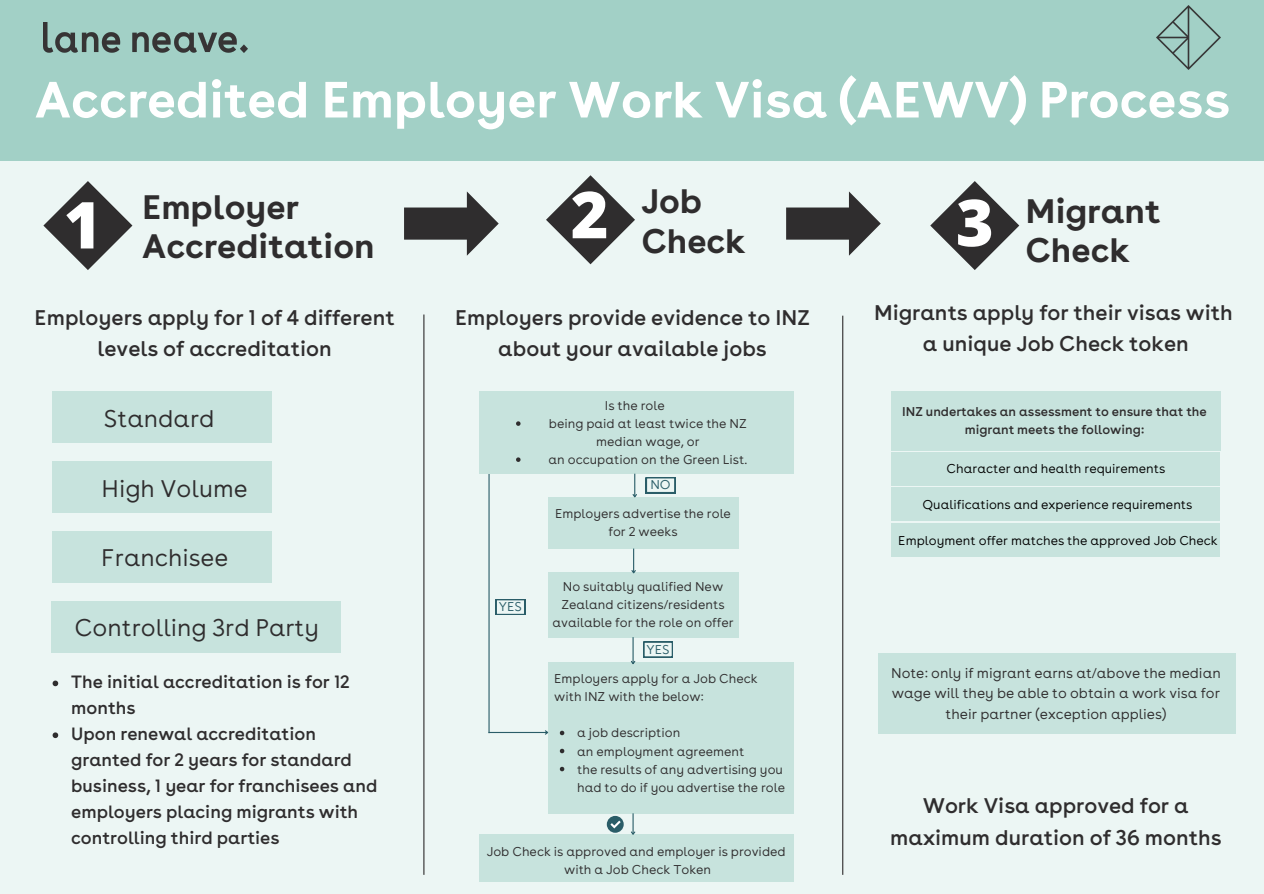
<style>
.page{position:relative;width:1264px;height:894px;background:#fff}
.page>*{position:absolute;margin:0;border:0;box-sizing:border-box;transform-origin:0 0}
.t1{font:700 54px "Buenos Aires";color:#fff}
.t2{font:700 36px/39.5px "Buenos Aires";color:#2f2d2e}
.t3{font:300 25.5px "Buenos Aires";color:#2f2d2e}
.t4{font:22.5px/31.5px "Buenos Aires";color:#2f2d2e;text-align:center}
.t5{font:18.9px/26px "Buenos Aires";color:#2f2d2e}
.t6{font:300 15px/20.2px "Buenos Aires";color:#2f2d2e;text-align:center}
.t7{font:300 13.5px/18px "Buenos Aires";color:#2f2d2e;text-align:center}
.t8{font:300 13.5px "Buenos Aires";color:#000}
.t9{font:13.5px/18px "Buenos Aires";color:#2f2d2e;text-align:center}
.t10{font:300 13.5px "Buenos Aires";color:#2a5d68}
</style>
<div class="page">
<div style="left:0;top:0;width:1263px;height:893px;background:#ecf6f4"></div>
<div style="left:0;top:0;width:1263px;height:160px;background:#a2d0c6"></div>
<img style="left:43px;top:23px;width:204px;height:29px">
<img style="left:1156px;top:6px;width:64px;height:64px">
<hr style="left:423px;top:314px;width:1px;height:560px;background:#2f2d2e">
<hr style="left:842px;top:315px;width:1px;height:559px;background:#2f2d2e">
<svg style="left:786px;top:191px;width:94px;height:65px"></svg>
<svg style="left:404px;top:191px;width:94px;height:65px"></svg>
<div style="left:52px;top:391px;width:219px;height:52px;background:#c7e3dd"></div>
<div style="left:52px;top:530px;width:219px;height:52px;background:#c7e3dd"></div>
<div style="left:52px;top:461px;width:219px;height:52px;background:#c7e3dd"></div>
<div style="left:52px;top:600px;width:289px;height:52px;background:#c7e3dd"></div>
<div style="left:877px;top:653px;width:358px;height:80px;background:#c7e3dd"></div>
<svg style="left:53px;top:680px;width:5px;height:6px"></svg>
<svg style="left:53px;top:732px;width:5px;height:5px"></svg>
<svg style="left:43px;top:181px;width:89px;height:89px"></svg>
<svg style="left:546px;top:175px;width:89px;height:89px"></svg>
<svg style="left:930px;top:181px;width:89px;height:89px"></svg>
<div style="left:479px;top:834px;width:314px;height:47px;background:#c7e3dd"></div>
<div style="left:891px;top:391px;width:329px;height:60px;background:#c7e3dd"></div>
<div style="left:891px;top:452px;width:329px;height:34px;background:#c7e3dd"></div>
<div style="left:891px;top:487px;width:329px;height:34px;background:#c7e3dd"></div>
<div style="left:891px;top:523px;width:329px;height:34px;background:#c7e3dd"></div>
<hr style="left:488px;top:472px;width:1px;height:261px;background:#2a5d68">
<div style="left:607px;top:815px;width:16px;height:17px;background:#2a5d68;border-radius:50%"></div>
<svg style="left:610px;top:820px;width:10px;height:8px"></svg>
<div style="left:479px;top:391px;width:314px;height:82px;background:#c7e3dd"></div>
<svg style="left:516px;top:421px;width:4px;height:4px"></svg>
<svg style="left:516px;top:457px;width:4px;height:5px"></svg>
<svg style="left:496px;top:599px;width:29px;height:15px"></svg>
<svg style="left:643px;top:641px;width:30px;height:16px"></svg>
<svg style="left:646px;top:477px;width:29px;height:16px"></svg>
<div style="left:548px;top:496px;width:190px;height:52px;background:#c7e3dd"></div>
<div style="left:548px;top:571px;width:190px;height:66px;background:#c7e3dd"></div>
<div style="left:548px;top:662px;width:245px;height:151px;background:#c7e3dd"></div>
<svg style="left:560px;top:730px;width:4px;height:5px"></svg>
<svg style="left:560px;top:748px;width:4px;height:5px"></svg>
<svg style="left:560px;top:766px;width:4px;height:5px"></svg>
<hr style="left:488px;top:731px;width:59px;height:1px;background:#2a5d68">
<svg style="left:544px;top:730px;width:5px;height:5px"></svg>
<svg style="left:630px;top:637px;width:6px;height:27px"></svg>
<svg style="left:630px;top:548px;width:7px;height:26px"></svg>
<svg style="left:630px;top:813px;width:6px;height:22px"></svg>
<svg style="left:631px;top:473px;width:7px;height:25px"></svg>
<h1 class="t1" style="left:35px;top:64px;width:1196px">Accredited Employer Work Visa (AEWV) Process</h1>
<h2 class="t2" style="left:64px;top:185px;width:312px;text-align:center">Employer<br><sup>1</sup> Accreditation</h2>
<h2 class="t2" style="left:570px;top:179px;width:176px;text-indent:71px">Job<br><sup>2</sup> Check</h2>
<h2 class="t2" style="left:955px;top:189px;width:206px;text-indent:70px">Migrant<br><sup>3</sup> Check</h2>
<h3 class="t4" style="left:35px;top:300px;width:361px">Employers apply for 1 of 4 different levels of accreditation</h3>
<h3 class="t3" style="left:103px;top:402px;width:113px">Standard</h3>
<h3 class="t3" style="left:102px;top:471px;width:148px">High Volume</h3>
<h3 class="t3" style="left:101px;top:541px;width:129px">Franchisee</h3>
<h3 class="t3" style="left:75px;top:611px;width:246px">Controlling 3rd Party</h3>
<h3 class="t5" style="left:71px;top:668px;width:308px">The initial accreditation is for 12 months<br>Upon renewal accreditation granted for 2 years for standard business, 1 year for franchisees and employers placing migrants with controlling third parties</h3>
<h3 class="t4" style="left:455px;top:300px;width:356px">Employers provide evidence to INZ about your available jobs</h3>
<p class="t7" style="left:605px;top:396px;width:61px">Is the role</p>
<p class="t7" style="left:548px;top:414px;width:200px">being paid at least twice the NZ median wage, or<br>an occupation on the Green List.</p>
<p class="t10" style="left:499px;top:598px;width:25px">YES</p>
<p class="t10" style="left:650px;top:476px;width:22px">NO</p>
<p class="t7" style="left:555px;top:504px;width:177px">Employers advertise the role for 2 weeks</p>
<p class="t7" style="left:552px;top:576px;width:183px">No suitably qualified New<br>Zealand citizens/residents available for the role on offer</p>
<p class="t10" style="left:646px;top:640px;width:25px">YES</p>
<p class="t7" style="left:554px;top:669px;width:205px;text-align:left">Employers apply for a Job Check with INZ with the below:</p>
<p class="t7" style="left:577px;top:723px;width:209px;text-align:left">a job description<br>an employment agreement<br>the results of any advertising you had to do if you advertise the role</p>
<p class="t7" style="left:486px;top:841px;width:300px">Job Check is approved and employer is provided with a Job Check Token</p>
<h3 class="t4" style="left:874px;top:295px;width:360px">Migrants apply for their visas with a unique Job Check token</h3>
<p class="t9" style="left:902px;top:401px;width:306px">INZ undertakes an assessment to ensure that the migrant meets the following:</p>
<p class="t8" style="left:946px;top:460px;width:220px">Character and health requirements</p>
<p class="t8" style="left:922px;top:495px;width:271px">Qualifications and experience requirements</p>
<p class="t8" style="left:898px;top:531px;width:321px">Employment offer matches the approved Job Check</p>
<p class="t6" style="left:891px;top:662px;width:331px">Note: only if migrant earns at/above the median wage will they be able to obtain a work visa for their partner (exception applies)</p>
<h3 class="t4" style="left:890px;top:788px;width:333px">Work Visa approved for a maximum duration of 36 months</h3>
</div>
